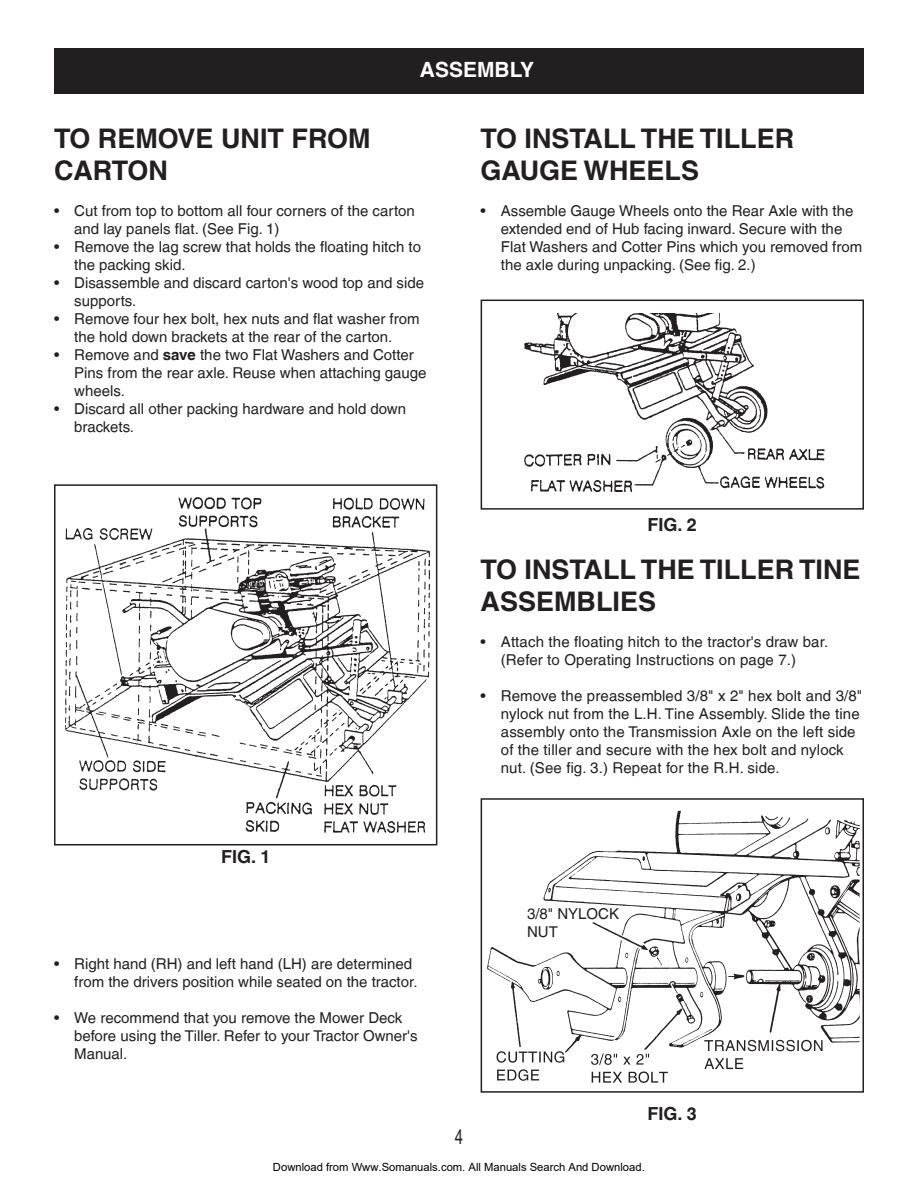
<style>
.page{position:relative;width:918px;height:1188px;background:#fff}
.page>*{position:absolute;margin:0;border:0;box-sizing:border-box;transform-origin:0 0}
.t1{font:700 27px "Helvetica";color:#231f20}
.Body_text{font:700 21px "Helvetica";color:#fff}
.t2{font:21px "Helvetica";color:#231f20;scale:.7 1}
.t3{font:700 18px "Helvetica";color:#231f20}
.t4{font:15px/18px "Helvetica";color:#231f20}
.t5{font:11.25px "Arial";color:#000}
.s1{font-weight:700}
</style>
<div class="page">
<img style="left:65px;top:497px;width:365px;height:336px">
<img style="left:487px;top:810px;width:372px;height:272px">
<div style="left:512px;top:909px;width:80px;height:33px;background:#fff"></div>
<div style="left:54px;top:484px;width:383px;height:361px;border:2px solid #231f20"></div>
<div style="left:481px;top:300px;width:383px;height:210px;border:2px solid #231f20"></div>
<div style="left:481px;top:798px;width:383px;height:295px;border:2px solid #231f20"></div>
<img style="left:524px;top:314px;width:301px;height:178px">
<div style="left:54px;top:49px;width:810px;height:45px;background:#231f20"></div>
<p class="Body_text" style="left:420px;top:57px;width:116px">ASSEMBLY</p>
<p class="t1" style="left:54px;top:122px;width:318px">TO REMOVE UNIT FROM</p>
<p class="t1" style="left:54px;top:154px;width:115px">CARTON</p>
<p class="t4" style="left:74px;top:202px;width:342px;text-indent:-20px">• Cut from top to bottom all four corners of the carton and lay panels flat. (See Fig. 1)</p>
<p class="t4" style="left:74px;top:238px;width:348px;text-indent:-20px">• Remove the lag screw that holds the floating hitch to the packing skid.</p>
<p class="t4" style="left:74px;top:274px;width:351px;text-indent:-20px">• Disassemble and discard carton's wood top and side supports.</p>
<p class="t4" style="left:54px;top:310px;width:367px;text-align:center">• Remove four hex bolt, hex nuts and flat washer from the hold down brackets at the rear of the carton.</p>
<p class="t4" style="left:74px;top:346px;width:354px;text-indent:-20px">• Remove and <span class="s1">save</span> the two Flat Washers and Cotter<br>Pins from the rear axle. Reuse when attaching gauge wheels.</p>
<p class="t4" style="left:74px;top:400px;width:333px;text-indent:-20px">• Discard all other packing hardware and hold down brackets.</p>
<p class="t1" style="left:481px;top:122px;width:315px">TO INSTALL THE TILLER</p>
<p class="t1" style="left:481px;top:155px;width:220px">GAUGE WHEELS</p>
<p class="t4" style="left:501px;top:202px;width:363px;text-indent:-20px">• Assemble Gauge Wheels onto the Rear Axle with the extended end of Hub facing inward. Secure with the Flat Washers and Cotter Pins which you removed from the axle during unpacking. (See fig. 2.)</p>
<p class="t3" style="left:221px;top:846px;width:51px">FIG. 1</p>
<p class="t4" style="left:74px;top:955px;width:345px;text-indent:-20px">• Right hand (RH) and left hand (LH) are determined from the drivers position while seated on the tractor.</p>
<p class="t4" style="left:74px;top:1009px;width:345px;text-indent:-20px">• We recommend that you remove the Mower Deck before using the Tiller. Refer to your Tractor Owner's<br>Manual.</p>
<p class="t3" style="left:648px;top:514px;width:51px">FIG. 2</p>
<p class="t1" style="left:481px;top:553px;width:381px">TO INSTALL THE TILLER TINE</p>
<p class="t1" style="left:481px;top:585px;width:177px">ASSEMBLIES</p>
<p class="t4" style="left:481px;top:633px;width:349px">• Attach the floating hitch to the tractor's draw bar.</p>
<p class="t4" style="left:501px;top:651px;width:297px">(Refer to Operating Instructions on page 7.)</p>
<p class="t4" style="left:501px;top:687px;width:363px;text-indent:-20px">• Remove the preassembled 3/8" x 2" hex bolt and 3/8" nylock nut from the L.H. Tine Assembly. Slide the tine assembly onto the Transmission Axle on the left side of the tiller and secure with the hex bolt and nylock nut. (See fig. 3.) Repeat for the R.H. side.</p>
<p class="t4" style="left:527px;top:905px;width:94px">3/8" NYLOCK<br>NUT</p>
<h2 class="t2" style="left:455px;top:1124px;width:13px">4</h2>
<p class="t3" style="left:648px;top:1103px;width:51px">FIG. 3</p>
<p class="t5" style="left:273px;top:1160px;width:373px">Download from Www.Somanuals.com. All Manuals Search And Download.</p>
</div>
